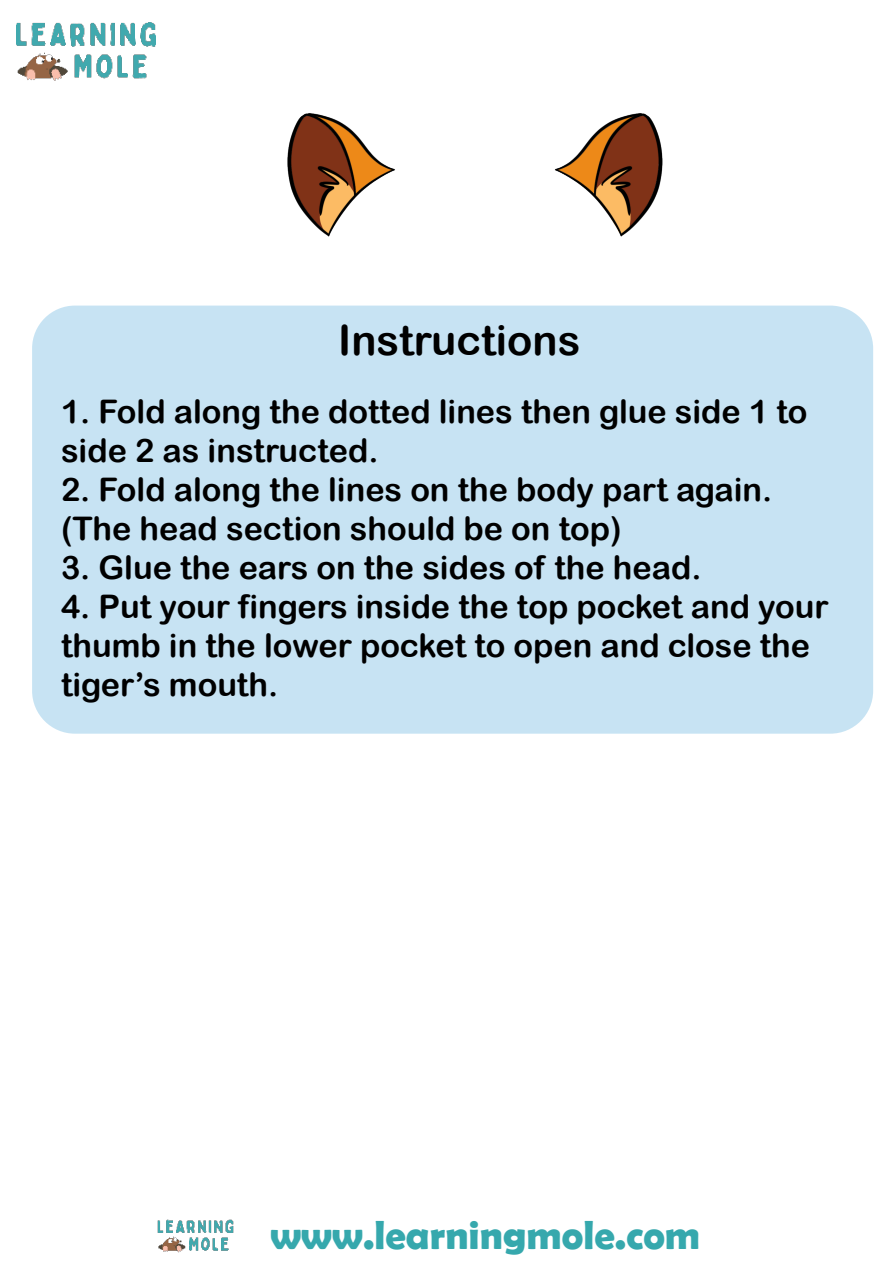
<style>
.page{position:relative;width:893px;height:1263px;background:#fff}
.page>*{position:absolute;margin:0;border:0;box-sizing:border-box;transform-origin:0 0}
.t1{font:41.7px "Arial Rounded MT Bold";color:#000}
.t2{font:700 40.8px "Berlin Sans FB Demi";color:#36a8ad}
.t3{font:32.55px/39px "Arial Rounded MT Bold";color:#000}
</style>
<div class="page">
<img style="left:158px;top:113px;width:586px;height:193px">
<img style="left:16px;top:22px;width:139px;height:59px">
<img style="left:157px;top:1219px;width:76px;height:34px">
<div style="left:32px;top:306px;width:841px;height:428px;background:#c7e3f3;border-radius:43px"></div>
<p class="t1" style="left:338px;top:316px;width:244px">Instructions</p>
<p class="t3" style="left:61px;top:392px;width:748px">1. Fold along the dotted lines then glue side 1 to side 2 as instructed.</p>
<p class="t3" style="left:61px;top:470px;width:713px">2. Fold along the lines on the body part again. (The head section should be on top)</p>
<p class="t3" style="left:61px;top:548px;width:642px">3. Glue the ears on the sides of the head.</p>
<p class="t3" style="left:61px;top:587px;width:769px">4. Put your fingers inside the top pocket and your thumb in the lower pocket to open and close the tiger’s mouth.</p>
<p class="t2" style="left:270px;top:1211px;width:432px">www.learningmole.com</p>
</div>
